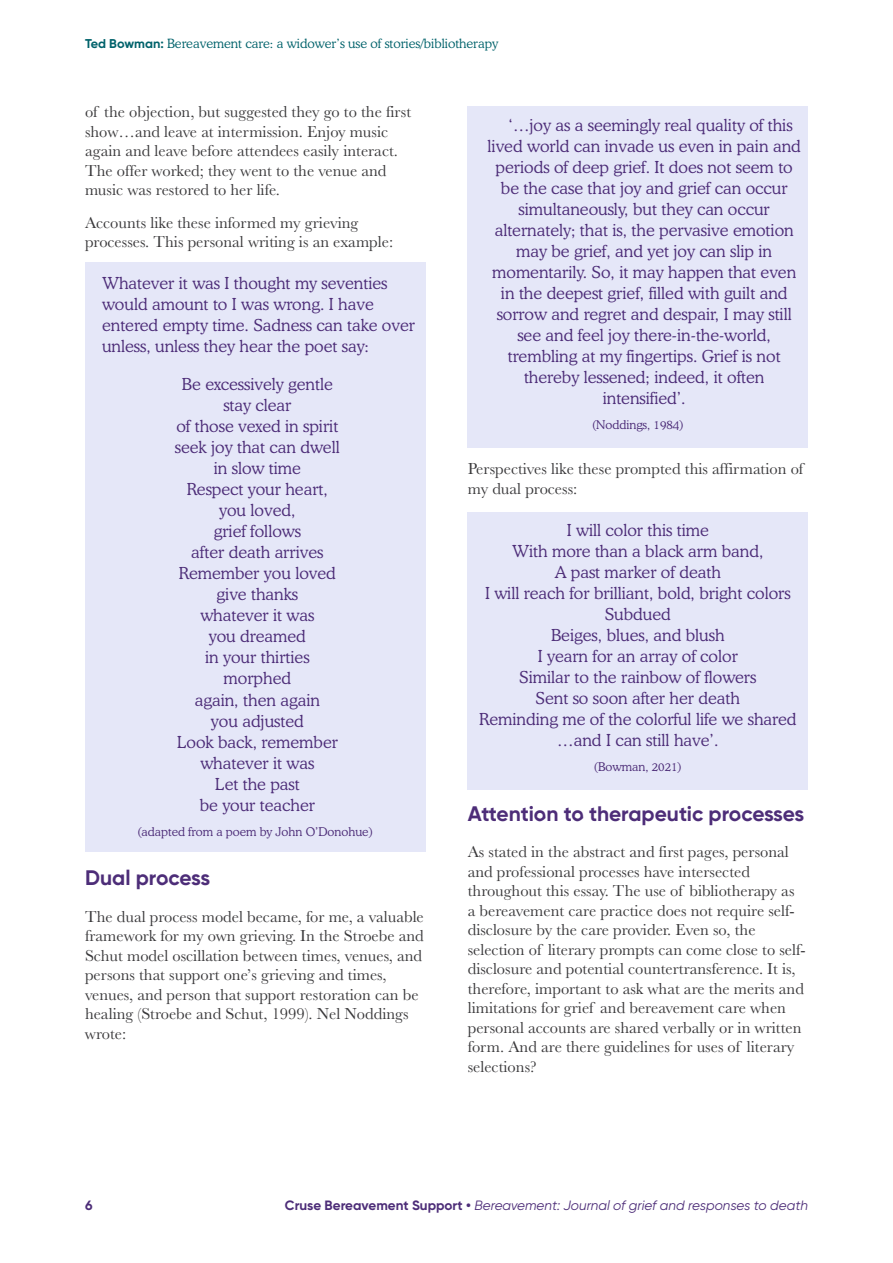
<style>
.page{position:relative;width:893px;height:1263px;background:#fff}
.page>*{position:absolute;margin:0;border:0;box-sizing:border-box;transform-origin:0 0}
.t1{font:700 21px "Gilroy";letter-spacing:-.005em;color:#4d2d78}
.t2{font:300 16.5px/21px "Cooper BT";color:#4d2d78;text-align:center}
.t3{font:16.5px/19.5px "Baskerville";color:#39383a}
.t4{font:italic 13.5px "Gilroy";color:#4d2d78}
.t5{font:700 13.5px "Gilroy";color:#4d2d78}
.t6{font:300 12.75px "Cooper BT";color:#00626b}
.t7{font:300 12px "Cooper BT";color:#4d2d78}
.s1{font-family:"Gilroy";font-weight:700}
.s2{font-weight:700;font-style:normal}
</style>
<div class="page">
<div style="left:468px;top:512px;width:340px;height:278px;background:#e5e7f8"></div>
<div style="left:85px;top:262px;width:340px;height:589px;background:#e5e7f8"></div>
<div style="left:468px;top:106px;width:340px;height:341px;background:#e5e7f8"></div>
<p class="t6" style="left:85px;top:39px;width:415px"><span class="s1">Ted Bowman:</span> Bereavement care: a widower’s use of stories/bibliotherapy</p>
<p class="t3" style="left:85px;top:102px;width:328px">of the objection, but suggested they go to the first show…and leave at intermission. Enjoy music again and leave before attendees easily interact.<br>The offer worked; they went to the venue and music was restored to her life.</p>
<p class="t3" style="left:85px;top:212px;width:310px">Accounts like these informed my grieving processes. This personal writing is an example:</p>
<p class="t2" style="left:102px;top:275px;width:314px;text-align:left">Whatever it was I thought my seventies would amount to I was wrong. I have entered empty time. Sadness can take over unless, unless they hear the poet say:</p>
<p class="t2" style="left:175px;top:376px;width:166px">Be excessively gentle stay clear<br>of those vexed in spirit seek joy that can dwell in slow time<br>Respect your heart, you loved,<br>grief follows<br>after death arrives<br>Remember you loved give thanks<br>whatever it was<br>you dreamed<br>in your thirties morphed<br>again, then again<br>you adjusted<br>Look back, remember whatever it was<br>Let the past<br>be your teacher</p>
<p class="t7" style="left:137px;top:827px;width:237px">(adapted from a poem by John O’Donohue)</p>
<p class="t1" style="left:85px;top:864px;width:127px">Dual process</p>
<p class="t3" style="left:85px;top:906px;width:340px">The dual process model became, for me, a valuable framework for my own grieving. In the Stroebe and Schut model oscillation between times, venues, and persons that support one’s grieving and times, venues, and person that support restoration can be healing (Stroebe and Schut, 1999). Nel Noddings wrote:</p>
<p class="t2" style="left:509px;top:116px;width:285px">‘…joy as a seemingly real quality of this</p>
<p class="t2" style="left:488px;top:137px;width:315px">lived world can invade us even in pain and</p>
<p class="t2" style="left:496px;top:158px;width:299px">periods of deep grief. It does not seem to</p>
<p class="t2" style="left:501px;top:179px;width:288px">be the case that joy and grief can occur</p>
<p class="t2" style="left:519px;top:200px;width:253px">simultaneously, but they can occur</p>
<p class="t2" style="left:495px;top:221px;width:301px">alternately; that is, the pervasive emotion</p>
<p class="t2" style="left:516px;top:242px;width:257px">may be grief, and yet joy can slip in</p>
<p class="t2" style="left:492px;top:263px;width:306px">momentarily. So, it may happen that even</p>
<p class="t2" style="left:501px;top:284px;width:288px">in the deepest grief, filled with guilt and</p>
<p class="t2" style="left:497px;top:305px;width:297px">sorrow and regret and despair, I may still</p>
<p class="t2" style="left:517px;top:326px;width:255px">see and feel joy there-in-the-world,</p>
<p class="t2" style="left:508px;top:347px;width:274px">trembling at my fingertips. Grief is not</p>
<p class="t2" style="left:524px;top:368px;width:242px">thereby lessened; indeed, it often</p>
<p class="t2" style="left:603px;top:389px;width:84px">intensified’.</p>
<p class="t7" style="left:592px;top:421px;width:93px">(Noddings, 1984)</p>
<p class="t3" style="left:468px;top:459px;width:337px">Perspectives like these prompted this affirmation of my dual process:</p>
<p class="t2" style="left:479px;top:521px;width:319px">I will color this time<br>With more than a black arm band,<br>A past marker of death<br>I will reach for brilliant, bold, bright colors<br>Subdued<br>Beiges, blues, and blush<br>I yearn for an array of color<br>Similar to the rainbow of flowers<br>Sent so soon after her death<br>Reminding me of the colorful life we shared …and I can still have’.</p>
<p class="t7" style="left:594px;top:762px;width:90px">(Bowman, 2021)</p>
<p class="t1" style="left:468px;top:800px;width:338px">Attention to therapeutic processes</p>
<p class="t3" style="left:468px;top:842px;width:339px">As stated in the abstract and first pages, personal and professional processes have intersected throughout this essay. The use of bibliotherapy as a bereavement care practice does not require self&shy;disclosure by the care provider. Even so, the selection of literary prompts can come close to self&shy;disclosure and potential countertransference. It is, therefore, important to ask what are the merits and limitations for grief and bereavement care when personal accounts are shared verbally or in written form. And are there guidelines for uses of literary selections?</p>
<p class="t5" style="left:85px;top:1196px;width:9px">6</p>
<p class="t4" style="left:285px;top:1197px;width:524px"><span class="s2">Cruse Bereavement Support •</span> Bereavement: Journal of grief and responses to death</p>
</div>
